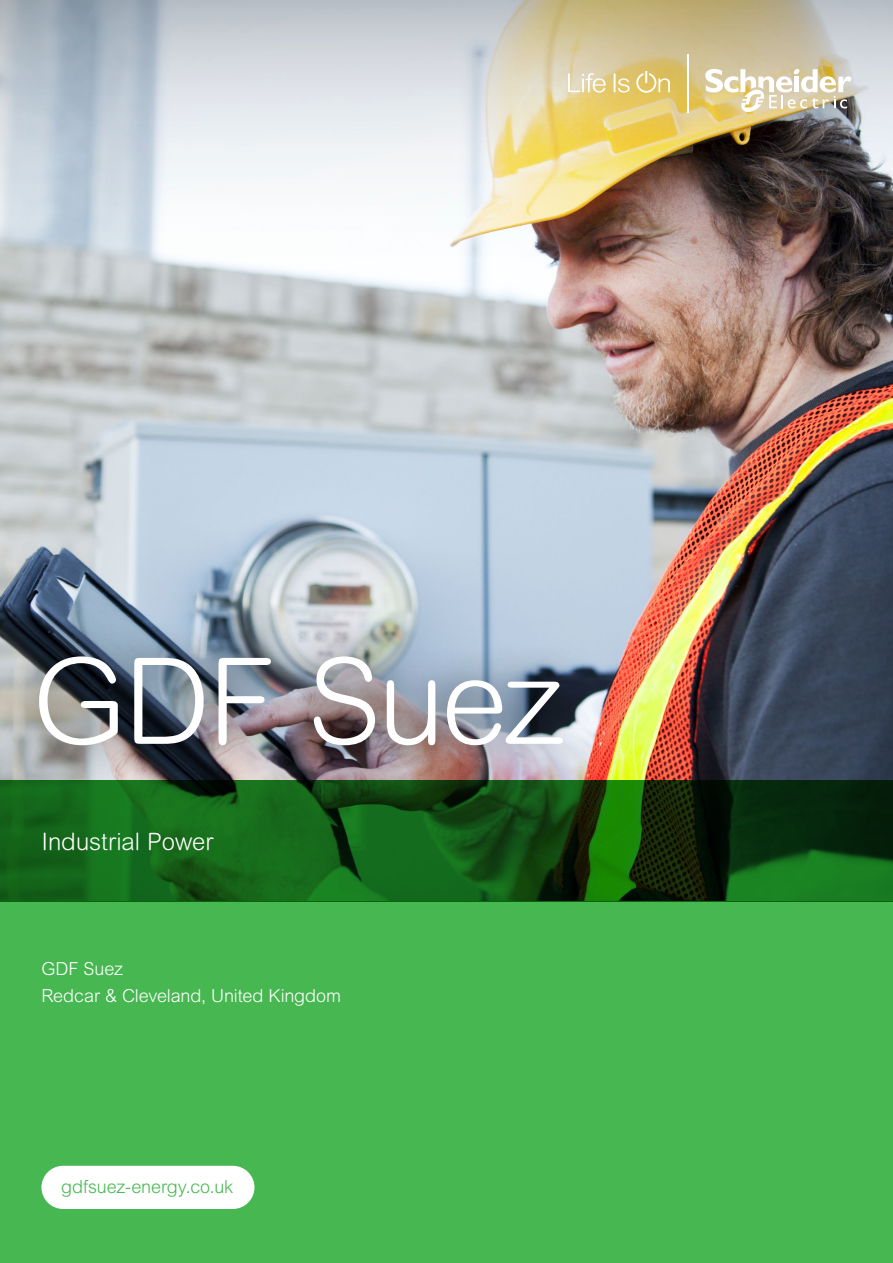
<style>
.page{position:relative;width:893px;height:1263px;background:#fff}
.page>*{position:absolute;margin:0;border:0;box-sizing:border-box;transform-origin:0 0}
.t1{font:300 120px "Arial Rounded MT Std";letter-spacing:-.025em;color:#fff}
.t2{font:300 24px "Arial Rounded MT Std";color:#fff}
.t3{font:300 18px/27px "Arial MT Std";letter-spacing:-.005em;color:#fff}
.t4{font:300 18px "Arial MT Std";letter-spacing:-.005em;color:#46b751}
</style>
<div class="page">
<img style="left:0;top:0;width:893px;height:780px">
<div style="left:2px;top:620px;width:594px;height:162px;background:#000;opacity:.75"></div>
<div style="left:0;top:901px;width:893px;height:362px;background:#46b751"></div>
<div style="left:41px;top:1166px;width:213px;height:43px;background:#fff;border-radius:22px"></div>
<svg style="left:568px;top:73px;width:38px;height:19px"></svg>
<svg style="left:614px;top:73px;width:16px;height:19px"></svg>
<svg style="left:636px;top:71px;width:34px;height:22px"></svg>
<svg style="left:705px;top:69px;width:146px;height:44px"></svg>
<hr style="left:687px;top:54px;width:1px;height:59px;background:#fff">
<svg style="left:0;top:780px;width:893px;height:121px;background:#125314"></svg>
<h1 class="t1" style="left:32px;top:632px;width:533px">GDF Suez</h1>
<h2 class="t2" style="left:41px;top:827px;width:173px">Industrial Power</h2>
<p class="t3" style="left:41px;top:955px;width:301px">GDF Suez<br>Redcar &amp; Cleveland, United Kingdom</p>
<p class="t4" style="left:61px;top:1176px;width:174px">gdfsuez-energy.co.uk</p>
</div>
